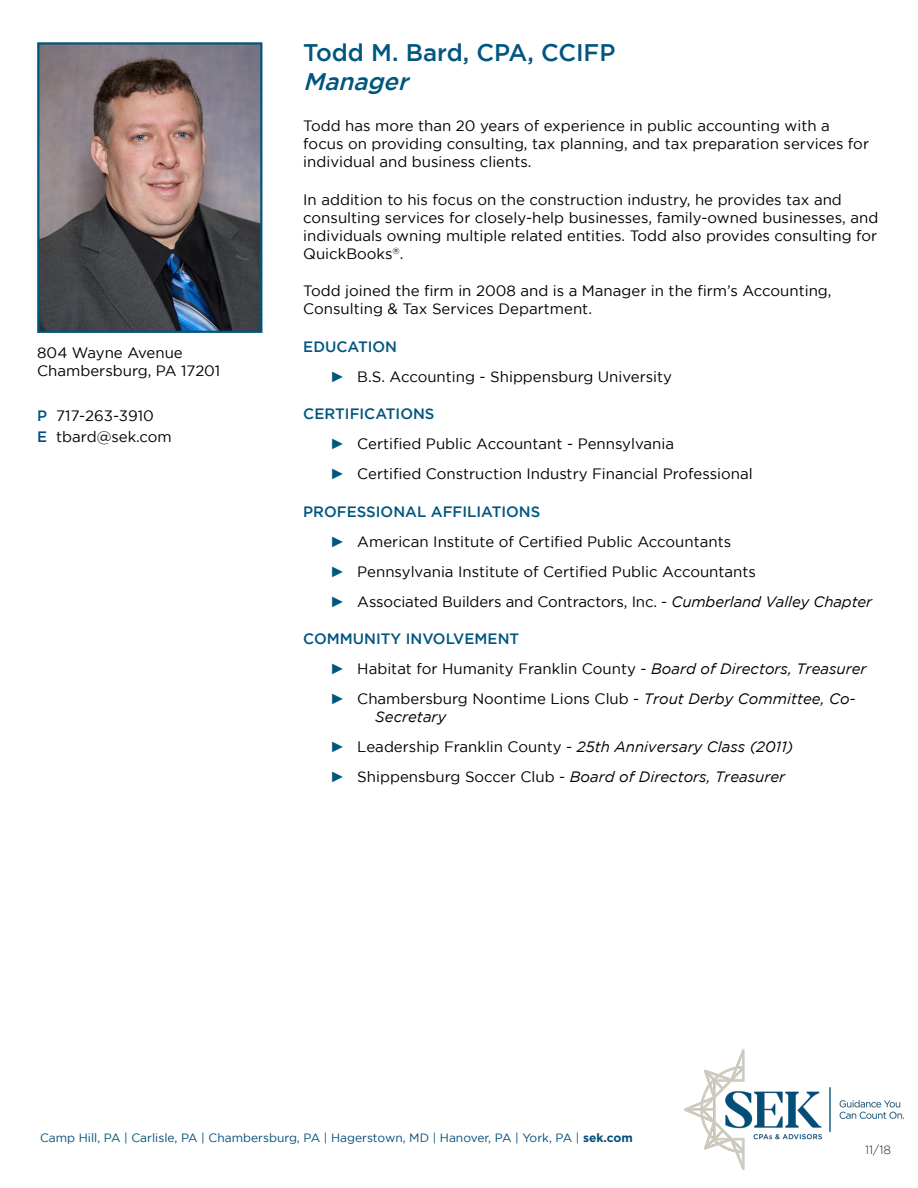
<style>
.page{position:relative;width:918px;height:1188px;background:#fff}
.page>*{position:absolute;margin:0;border:0;box-sizing:border-box;transform-origin:0 0}
.t1{font:500 24px "Gotham";color:#00567e}
.t2{font:italic 500 24px "Gotham";color:#00567e}
.t3{font:15px/18px "Gotham";color:#000}
.Blue_Bullet_BlackTex{font:italic 15px "Gotham";color:#000}
.Blue_Bullet_BlackTex-2{font:500 15px "Gotham";color:#00567e}
.t4{font:12px "Gotham";color:#024e79}
.Blue_Bullet_BlackTex-3{font:300 12px "Gotham";color:#231f20}
.s1{font-weight:500;color:#00567e}
.s2{font-weight:500;color:#024e79}
.s3{font-family:"Arial";color:#00567e}
.s4{font-style:italic}
.s5{font-family:"Arial";font-style:normal;color:#00567e}
.s6{font-style:normal}
.s7{font-weight:700}
</style>
<div class="page">
<img style="left:685px;top:1050px;width:219px;height:119px">
<img style="left:40px;top:45px;width:219px;height:285px">
<div style="left:37px;top:42px;width:225px;height:291px;border:2px solid #00567e"></div>
<p class="t3" style="left:37px;top:344px;width:147px">804 Wayne Avenue</p>
<p class="t3" style="left:37px;top:362px;width:185px">Chambersburg, PA 17201</p>
<p class="t3" style="left:37px;top:407px;width:118px"><span class="s1">P</span> 717-263-3910</p>
<p class="t3" style="left:37px;top:428px;width:136px"><span class="s2">E</span> tbard@sek.com</p>
<p class="t1" style="left:303px;top:39px;width:314px">Todd M. Bard, CPA, CCIFP</p>
<p class="t2" style="left:303px;top:68px;width:113px">Manager</p>
<p class="t3" style="left:303px;top:117px;width:567px">Todd has more than 20 years of experience in public accounting with a focus on providing consulting, tax planning, and tax preparation services for individual and business clients.</p>
<p class="t3" style="left:303px;top:190px;width:577px">In addition to his focus on the construction industry, he provides tax and consulting services for closely-help businesses, family-owned businesses, and individuals owning multiple related entities. Todd also provides consulting for QuickBooks<sup>®</sup>.</p>
<p class="t3" style="left:303px;top:282px;width:530px">Todd joined the firm in 2008 and is a Manager in the firm’s Accounting,<br>Consulting &amp; Tax Services Department.</p>
<p class="Blue_Bullet_BlackTex-2" style="left:303px;top:338px;width:95px">EDUCATION</p>
<p class="t3" style="left:330px;top:367px;width:343px"><span class="s3">►</span> B.S. Accounting - Shippensburg University</p>
<p class="Blue_Bullet_BlackTex-2" style="left:303px;top:405px;width:133px">CERTIFICATIONS</p>
<p class="t3" style="left:330px;top:435px;width:345px"><span class="s3">►</span> Certified Public Accountant - Pennsylvania</p>
<p class="t3" style="left:330px;top:465px;width:424px"><span class="s3">►</span> Certified Construction Industry Financial Professional</p>
<p class="Blue_Bullet_BlackTex-2" style="left:303px;top:503px;width:239px">PROFESSIONAL AFFILIATIONS</p>
<p class="t3" style="left:330px;top:532px;width:402px"><span class="s3">►</span> American Institute of Certified Public Accountants</p>
<p class="t3" style="left:330px;top:562px;width:427px"><span class="s3">►</span> Pennsylvania Institute of Certified Public Accountants</p>
<p class="t3" style="left:330px;top:592px;width:544px"><span class="s3">►</span> Associated Builders and Contractors, Inc. - <span class="s4">Cumberland Valley Chapter</span></p>
<p class="Blue_Bullet_BlackTex-2" style="left:303px;top:630px;width:217px">COMMUNITY INVOLVEMENT</p>
<p class="t3" style="left:330px;top:660px;width:538px"><span class="s3">►</span> Habitat for Humanity Franklin County - <span class="s4">Board of Directors, Treasurer</span></p>
<p class="t3" style="left:330px;top:690px;width:527px"><span class="s3">►</span> Chambersburg Noontime Lions Club - <span class="s4">Trout Derby Committee, Co-</span></p>
<p class="Blue_Bullet_BlackTex" style="left:375px;top:709px;width:72px">Secretary</p>
<p class="Blue_Bullet_BlackTex" style="left:330px;top:739px;width:465px"><span class="s5">►</span> <span class="s6">Leadership Franklin County -</span> 25th Anniversary Class (2011)</p>
<p class="Blue_Bullet_BlackTex" style="left:330px;top:769px;width:457px"><span class="s5">►</span> <span class="s6">Shippensburg Soccer Club -</span> Board of Directors, Treasurer</p>
<p class="t4" style="left:40px;top:1131px;width:594px">Camp Hill, PA | Carlisle, PA | Chambersburg, PA | Hagerstown, MD | Hanover, PA | York, PA | <span class="s7">sek.com</span></p>
<p class="Blue_Bullet_BlackTex-3" style="left:865px;top:1143px;width:27px">11/18</p>
</div>
